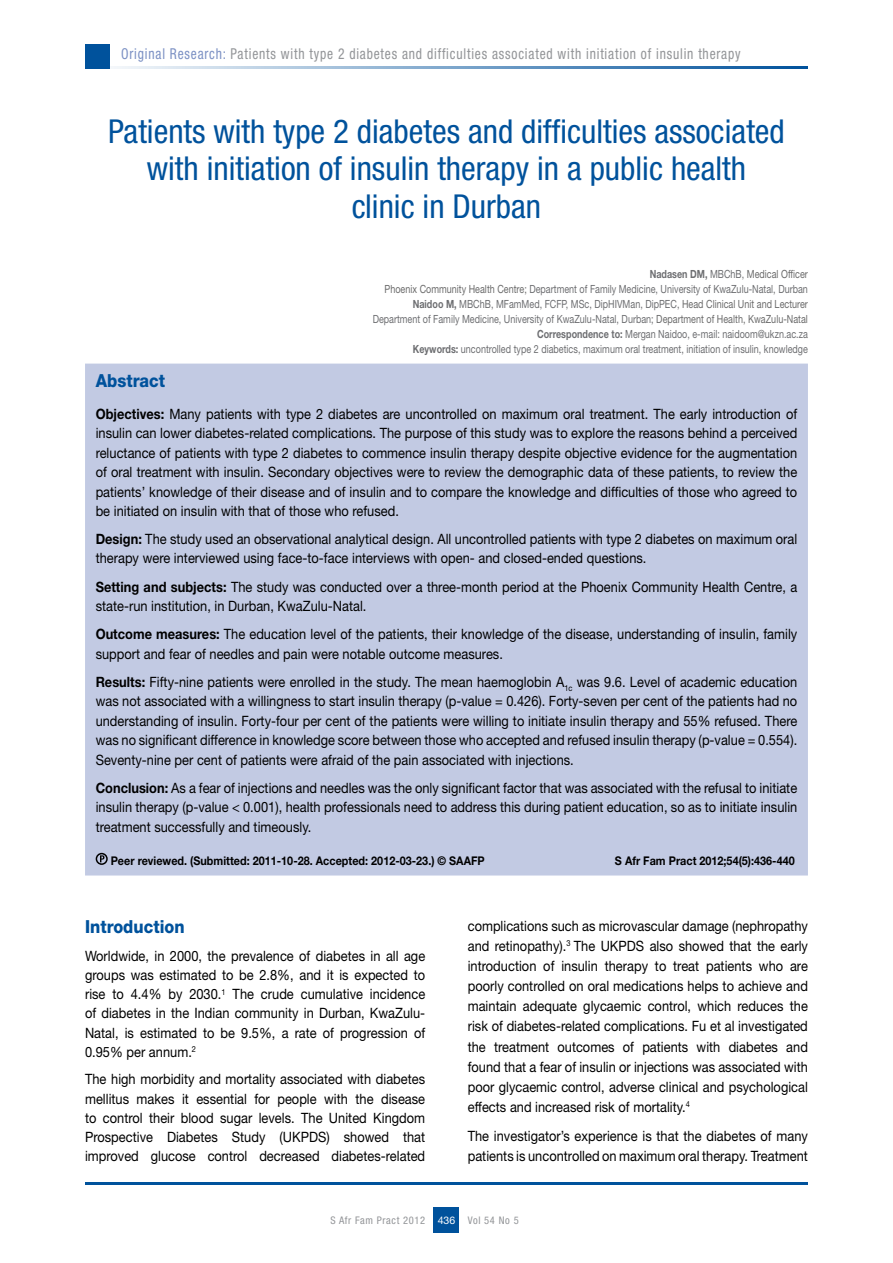
<style>
.page{position:relative;width:893px;height:1263px;background:#fff}
.page>*{position:absolute;margin:0;border:0;box-sizing:border-box;transform-origin:0 0}
.t1{font:condensed 33px/37.5px "Helvetica Neue LT Std";color:#00529c;text-align:center}
.t2{font:800 18px "Helvetica Neue LT Std";color:#00529c;scale:.9 1}
.t3{font:condensed 15px "Helvetica Neue LT Std";letter-spacing:.06em;color:#939598;scale:.9 1}
.t4{font:14.25px/19.5px "Helvetica Neue LT Std";color:#000;text-align:justify;scale:.9 1}
.t5{font:700 12px "Helvetica Neue LT Std";color:#000;scale:.9 1}
.t6{font:11.25px/15px "Helvetica Neue LT Std";color:#6d6e71;text-align:right;scale:.8 1}
.t7{font:condensed 10.5px "Helvetica Neue LT Std";letter-spacing:.06em;color:#939598}
.s1{color:#7c91c4}
.s2{font-weight:700}
.s3{color:#6b6b6b}
.s4{font-stretch:normal;color:#fff}
</style>
<div class="page">
<hr style="left:85px;top:66px;width:723px;height:2px;background:#00529c">
<div style="left:85px;top:44px;width:24px;height:24px;background:#00529c"></div>
<div style="left:434px;top:1208px;width:25px;height:25px;background:#00529c"></div>
<hr style="left:85px;top:1182px;width:723px;height:2px;background:#00529c">
<div style="left:85px;top:364px;width:723px;height:511px;background:#c2cae3"></div>
<div style="left:96px;top:853px;width:12px;height:12px;border:2px solid #000;border-radius:50%"></div>
<svg style="left:100px;top:855px;width:4px;height:7px"></svg>
<p class="t3" style="left:121px;top:45px;width:690px"><span class="s1">Original Research:</span> Patients with type 2 diabetes and difficulties associated with initiation of insulin therapy</p>
<h1 class="t1" style="left:108px;top:112px;width:678px">Patients with type 2 diabetes and difficulties associated with initiation of insulin therapy in a public health<br>clinic in Durban</h1>
<p class="t6" style="left:373px;top:267px;width:546px"><span class="s2">Nadasen DM,</span> MBChB, <span class="s3">Medical Officer<br>Phoenix Community Health Centre;</span> Department of Family Medicine, University of KwaZulu-Natal, Durban <span class="s2">Naidoo M,</span> MBChB, MFamMed, FCFP, MSc, DipHIVMan, DipPEC, <span class="s3">Head Clinical Unit and Lecturer </span>Department of Family Medicine, University of KwaZulu-Natal, Durban; <span class="s3">Department of Health, KwaZulu-Natal </span><span class="s2">Correspondence to:</span> Mergan Naidoo, e-mail: naidoom@ukzn.ac.za<br><span class="s2">Keywords:</span> uncontrolled type 2 diabetics, maximum oral treatment, initiation of insulin, knowledge</p>
<p class="t2" style="left:96px;top:370px;width:79px">Abstract</p>
<p class="t4" style="left:96px;top:403px;width:781px"><span class="s2">Objectives:</span> Many patients with type 2 diabetes are uncontrolled on maximum oral treatment. The early introduction of insulin can lower diabetes-related complications. The purpose of this study was to explore the reasons behind a perceived reluctance of patients with type 2 diabetes to commence insulin therapy despite objective evidence for the augmentation of oral treatment with insulin. Secondary objectives were to review the demographic data of these patients, to review the patients’ knowledge of their disease and of insulin and to compare the knowledge and difficulties of those who agreed to be initiated on insulin with that of those who refused.</p>
<p class="t4" style="left:96px;top:529px;width:781px"><span class="s2">Design:</span> The study used an observational analytical design. All uncontrolled patients with type 2 diabetes on maximum oral therapy were interviewed using face-to-face interviews with open- and closed-ended questions.</p>
<p class="t4" style="left:96px;top:576px;width:781px"><span class="s2">Setting and subjects:</span> The study was conducted over a three-month period at the Phoenix Community Health Centre, a state-run institution, in Durban, KwaZulu-Natal.</p>
<p class="t4" style="left:96px;top:624px;width:781px"><span class="s2">Outcome measures:</span> The education level of the patients, their knowledge of the disease, understanding of insulin, family support and fear of needles and pain were notable outcome measures.</p>
<p class="t4" style="left:96px;top:671px;width:781px"><span class="s2">Results:</span> Fifty-nine patients were enrolled in the study. The mean haemoglobin A<sub>1c</sub> was 9.6. Level of academic education was not associated with a willingness to start insulin therapy (p-value = 0.426). Forty-seven per cent of the patients had no understanding of insulin. Forty-four per cent of the patients were willing to initiate insulin therapy and 55% refused. There was no significant difference in knowledge score between those who accepted and refused insulin therapy (p-value = 0.554).<br>Seventy-nine per cent of patients were afraid of the pain associated with injections.</p>
<p class="t4" style="left:96px;top:777px;width:781px"><span class="s2">Conclusion:</span> As a fear of injections and needles was the only significant factor that was associated with the refusal to initiate insulin therapy (p-value &lt; 0.001), health professionals need to address this during patient education, so as to initiate insulin treatment successfully and timeously.</p>
<p class="t5" style="left:111px;top:853px;width:417px">Peer reviewed. (Submitted: 2011-10-28. Accepted: 2012-03-23.) © SAAFP</p>
<p class="t5" style="left:615px;top:853px;width:201px">S Afr Fam Pract 2012;54(5):436-440</p>
<p class="t2" style="left:85px;top:916px;width:112px">Introduction</p>
<p class="t4" style="left:85px;top:946px;width:379px">Worldwide, in 2000, the prevalence of diabetes in all age groups was estimated to be 2.8%, and it is expected to rise to 4.4% by 2030.<sup>1</sup> The crude cumulative incidence of diabetes in the Indian community in Durban, KwaZulu-Natal, is estimated to be 9.5%, a rate of progression of 0.95% per annum.<sup>2</sup></p>
<p class="t4" style="left:85px;top:1069px;width:379px">The high morbidity and mortality associated with diabetes mellitus makes it essential for people with the disease to control their blood sugar levels. The United Kingdom Prospective Diabetes Study (UKPDS) showed that improved glucose control decreased diabetes-related</p>
<p class="t4" style="left:468px;top:915px;width:379px;line-height:20.1px">complications such as microvascular damage (nephropathy and retinopathy).<sup>3</sup> The UKPDS also showed that the early introduction of insulin therapy to treat patients who are poorly controlled on oral medications helps to achieve and maintain adequate glycaemic control, which reduces the risk of diabetes-related complications. Fu et al investigated the treatment outcomes of patients with diabetes and found that a fear of insulin or injections was associated with poor glycaemic control, adverse clinical and psychological effects and increased risk of mortality.<sup>4</sup></p>
<p class="t4" style="left:468px;top:1125px;width:379px;line-height:20.1px">The investigator’s experience is that the diabetes of many patients is uncontrolled on maximum oral therapy. Treatment</p>
<p class="t7" style="left:330px;top:1214px;width:190px">S Afr Fam Pract 2012 <span class="s4">436</span> Vol 54 No 5</p>
</div>
